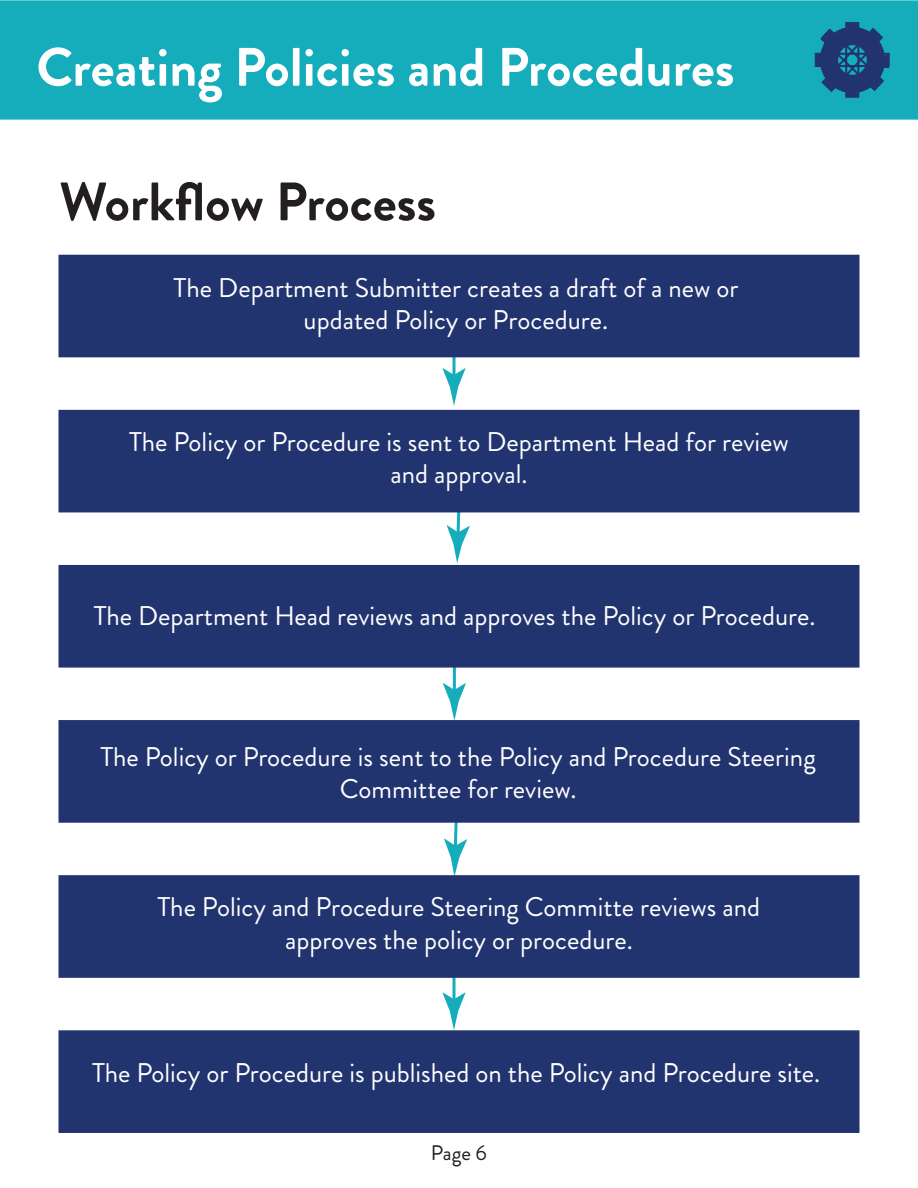
<style>
.page{position:relative;width:918px;height:1188px;background:#fff}
.page>*{position:absolute;margin:0;border:0;box-sizing:border-box;transform-origin:0 0}
.t1{font:700 54px "Brandon Grotesque";color:#fff}
.t2{font:700 54px "Brandon Grotesque";color:#231f20}
.t3{font:27px/32.4px "Brandon Grotesque";color:#fff;text-align:center}
.t4{font:21px "Brandon Grotesque";color:#231f20}
</style>
<div class="page">
<hr style="left:453px;top:972px;width:3px;height:33px;background:#15acbb">
<svg style="left:443px;top:992px;width:23px;height:38px"></svg>
<svg style="left:444px;top:823px;width:23px;height:52px"></svg>
<hr style="left:453px;top:663px;width:3px;height:32px;background:#15acbb">
<svg style="left:443px;top:683px;width:23px;height:37px"></svg>
<svg style="left:447px;top:512px;width:23px;height:51px"></svg>
<hr style="left:453px;top:348px;width:3px;height:33px;background:#15acbb">
<svg style="left:443px;top:368px;width:23px;height:38px"></svg>
<div style="left:0;top:0;width:918px;height:120px;background:#15acbb;border:2px solid #15acbb"></div>
<div style="left:845px;top:22px;width:14px;height:76px;border:2px solid #22346f"></div>
<div style="left:815px;top:53px;width:75px;height:14px;border:2px solid #22346f"></div>
<div style="left:846px;top:23px;width:12px;height:7px;background:#22356f"></div>
<div style="left:846px;top:90px;width:12px;height:7px;background:#22356f"></div>
<div style="left:882px;top:55px;width:7px;height:12px;background:#22356f"></div>
<div style="left:815px;top:54px;width:7px;height:12px;background:#22356f"></div>
<svg style="left:819px;top:26px;width:67px;height:68px"></svg>
<div style="left:58px;top:255px;width:802px;height:102px;background:#22346f"></div>
<div style="left:58px;top:410px;width:802px;height:102px;background:#22346f"></div>
<div style="left:58px;top:565px;width:802px;height:103px;background:#22346f;border:2px solid #22346f"></div>
<div style="left:58px;top:720px;width:802px;height:103px;background:#22346f;border:2px solid #22346f"></div>
<div style="left:58px;top:875px;width:802px;height:103px;background:#22346f;border:2px solid #22346f"></div>
<div style="left:58px;top:1030px;width:802px;height:103px;background:#22346f;border:2px solid #22346f"></div>
<h1 class="t1" style="left:36px;top:29px;width:700px">Creating Policies and Procedures</h1>
<h1 class="t2" style="left:59px;top:164px;width:378px">Workflow Process</h1>
<p class="t3" style="left:174px;top:272px;width:566px">The Department Submitter creates a draft of a new or updated Policy or Procedure.</p>
<p class="t3" style="left:129px;top:426px;width:661px">The Policy or Procedure is sent to Department Head for review and approval.</p>
<p class="t3" style="left:94px;top:600px;width:723px">The Department Head reviews and approves the Policy or Procedure.</p>
<p class="t3" style="left:101px;top:741px;width:717px">The Policy or Procedure is sent to the Policy and Procedure Steering<br>Committee for review.</p>
<p class="t3" style="left:158px;top:891px;width:604px">The Policy and Procedure Steering Committe reviews and approves the policy or procedure.</p>
<p class="t3" style="left:92px;top:1057px;width:730px">The Policy or Procedure is published on the Policy and Procedure site.</p>
<p class="t4" style="left:431px;top:1138px;width:58px">Page 6</p>
</div>
